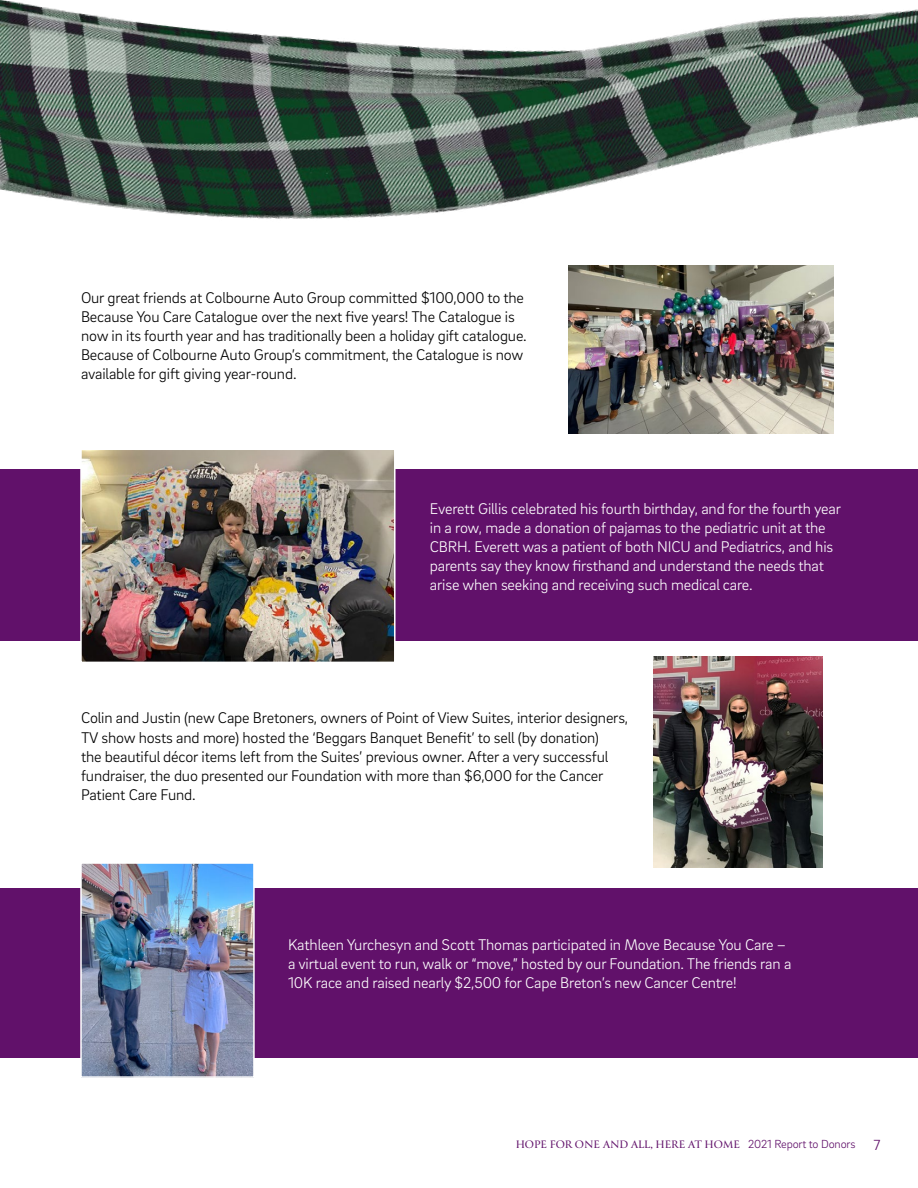
<style>
.page{position:relative;width:918px;height:1188px;background:#fff}
.page>*{position:absolute;margin:0;border:0;box-sizing:border-box;transform-origin:0 0}
.t1{font:300 15.9px/19px "Brix Sans";letter-spacing:-.01em;color:#000}
.t2{font:300 15.9px/19px "Brix Sans";letter-spacing:-.01em;color:#fff}
.t3{font:600 12px "Canto";letter-spacing:-.01em;color:#61116a}
.s1{font-family:"Brix Sans";font-weight:300}
.s2{font-family:"Brix Sans";font-weight:300;font-size:15px}
</style>
<div class="page">
<div style="left:0;top:888px;width:918px;height:169px;background:#61116a"></div>
<div style="left:0;top:469px;width:918px;height:172px;background:#61116a"></div>
<img style="left:568px;top:323px;width:266px;height:111px">
<img style="left:654px;top:657px;width:168px;height:210px">
<img style="left:83px;top:452px;width:310px;height:208px">
<div style="left:80px;top:449px;width:316px;height:214px;border:2px solid #fff"></div>
<img style="left:83px;top:865px;width:169px;height:210px">
<div style="left:80px;top:862px;width:175px;height:216px;border:2px solid #fff"></div>
<img style="left:0;top:0;width:918px;height:323px">
<p class="t1" style="left:81px;top:287px;width:447px">Our great friends at Colbourne Auto Group committed $100,000 to the Because You Care Catalogue over the next five years! The Catalogue is now in its fourth year and has traditionally been a holiday gift catalogue.<br>Because of Colbourne Auto Group’s commitment, the Catalogue is now available for gift giving year-round.</p>
<p class="t2" style="left:430px;top:498px;width:413px">Everett Gillis celebrated his fourth birthday, and for the fourth year in a row, made a donation of pajamas to the pediatric unit at the CBRH. Everett was a patient of both NICU and Pediatrics, and his parents say they know firsthand and understand the needs that arise when seeking and receiving such medical care.</p>
<p class="t1" style="left:81px;top:708px;width:549px">Colin and Justin (new Cape Bretoners, owners of Point of View Suites, interior designers, TV show hosts and more) hosted the ‘Beggars Banquet Benefit’ to sell (by donation)<br>the beautiful décor items left from the Suites’ previous owner. After a very successful fundraiser, the duo presented our Foundation with more than $6,000 for the Cancer Patient Care Fund.</p>
<p class="t2" style="left:288px;top:935px;width:505px">Kathleen Yurchesyn and Scott Thomas participated in Move Because You Care – a virtual event to run, walk or “move,” hosted by our Foundation. The friends ran a<br>10K race and raised nearly $2,500 for Cape Breton’s new Cancer Centre!</p>
<p class="t3" style="left:516px;top:1137px;width:366px">HOPE FOR ONE AND ALL, HERE AT HOME <span class="s1">2021 Report to Donors</span> <span class="s2">7</span></p>
</div>
